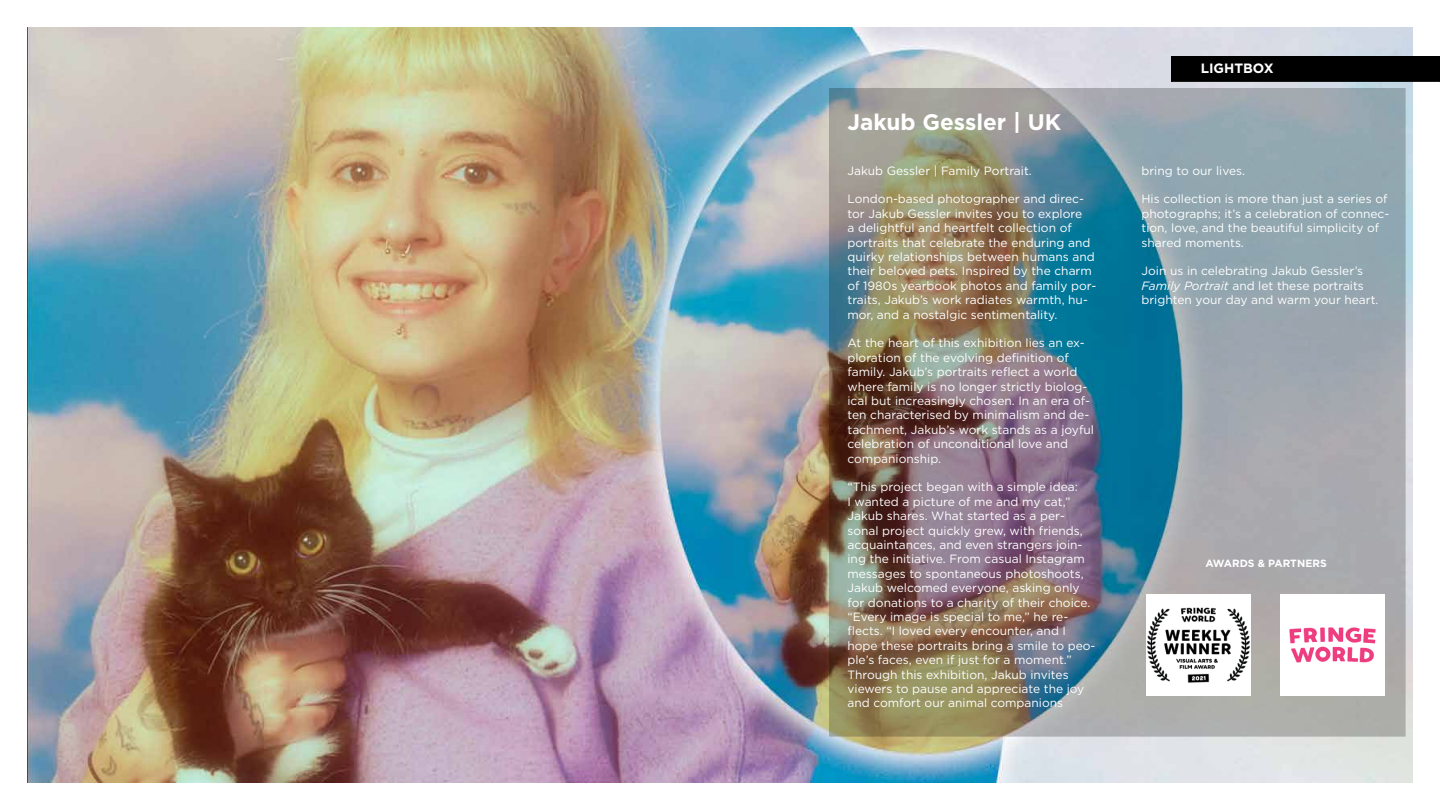
<style>
.page{position:relative;width:1440px;height:810px;background:#fff}
.page>*{position:absolute;margin:0;border:0;box-sizing:border-box;transform-origin:0 0}
.t1{font:700 22.5px "Gotham";color:#fff}
.t2{font:700 13.5px "Gotham";color:#fff}
.t3{font:12px/14.4px "Gotham";color:#fff}
.t4{font:700 10.5px "Gotham";color:#fff}
.s1{font-style:italic}
</style>
<div class="page">
<img style="left:28px;top:27px;width:1385px;height:756px">
<img style="left:832px;top:90px;width:572px;height:644px">
<img style="left:1280px;top:594px;width:104px;height:102px">
<div style="left:1146px;top:594px;width:105px;height:102px;background:#fff"></div>
<img style="left:1147px;top:607px;width:103px;height:76px">
<div style="left:1172px;top:57px;width:268px;height:24px;background:#000"></div>
<div style="left:1171px;top:56px;width:269px;height:26px;border:1px solid #000"></div>
<h1 class="t1" style="left:848px;top:108px;width:215px">Jakub Gessler | UK</h1>
<p class="t3" style="left:848px;top:163px;width:186px">Jakub Gessler | Family Portrait.</p>
<p class="t3" style="left:848px;top:192px;width:251px">London-based photographer and direc&shy;tor Jakub Gessler invites you to explore<br>a delightful and heartfelt collection of portraits that celebrate the enduring and quirky relationships between humans and their beloved pets. Inspired by the charm of 1980s yearbook photos and family por&shy;traits, Jakub’s work radiates warmth, hu&shy;mor, and a nostalgic sentimentality.</p>
<p class="t3" style="left:848px;top:336px;width:248px">At the heart of this exhibition lies an ex&shy;ploration of the evolving definition of family. Jakub’s portraits reflect a world where family is no longer strictly biolog&shy;ical but increasingly chosen. In an era of&shy;ten characterised by minimalism and de&shy;tachment, Jakub’s work stands as a joyful celebration of unconditional love and companionship.</p>
<p class="t3" style="left:848px;top:480px;width:249px">“This project began with a simple idea:<br>I wanted a picture of me and my cat,” Jakub shares. What started as a per&shy;sonal project quickly grew, with friends, acquaintances, and even strangers join&shy;ing the initiative. From casual Instagram messages to spontaneous photoshoots, Jakub welcomed everyone, asking only for donations to a charity of their choice. “Every image is special to me,” he re&shy;flects. “I loved every encounter, and I hope these portraits bring a smile to peo&shy;ple’s faces, even if just for a moment.” Through this exhibition, Jakub invites viewers to pause and appreciate the joy and comfort our animal companions</p>
<p class="t2" style="left:1201px;top:59px;width:74px">LIGHTBOX</p>
<p class="t3" style="left:1142px;top:163px;width:105px">bring to our lives.</p>
<p class="t3" style="left:1142px;top:192px;width:249px">His collection is more than just a series of photographs; it’s a celebration of connec&shy;tion, love, and the beautiful simplicity of shared moments.</p>
<p class="t3" style="left:1142px;top:264px;width:239px">Join us in celebrating Jakub Gessler’s<br><span class="s1">Family Portrait</span> and let these portraits brighten your day and warm your heart.</p>
<p class="t4" style="left:1206px;top:556px;width:123px">AWARDS &amp; PARTNERS</p>
</div>
